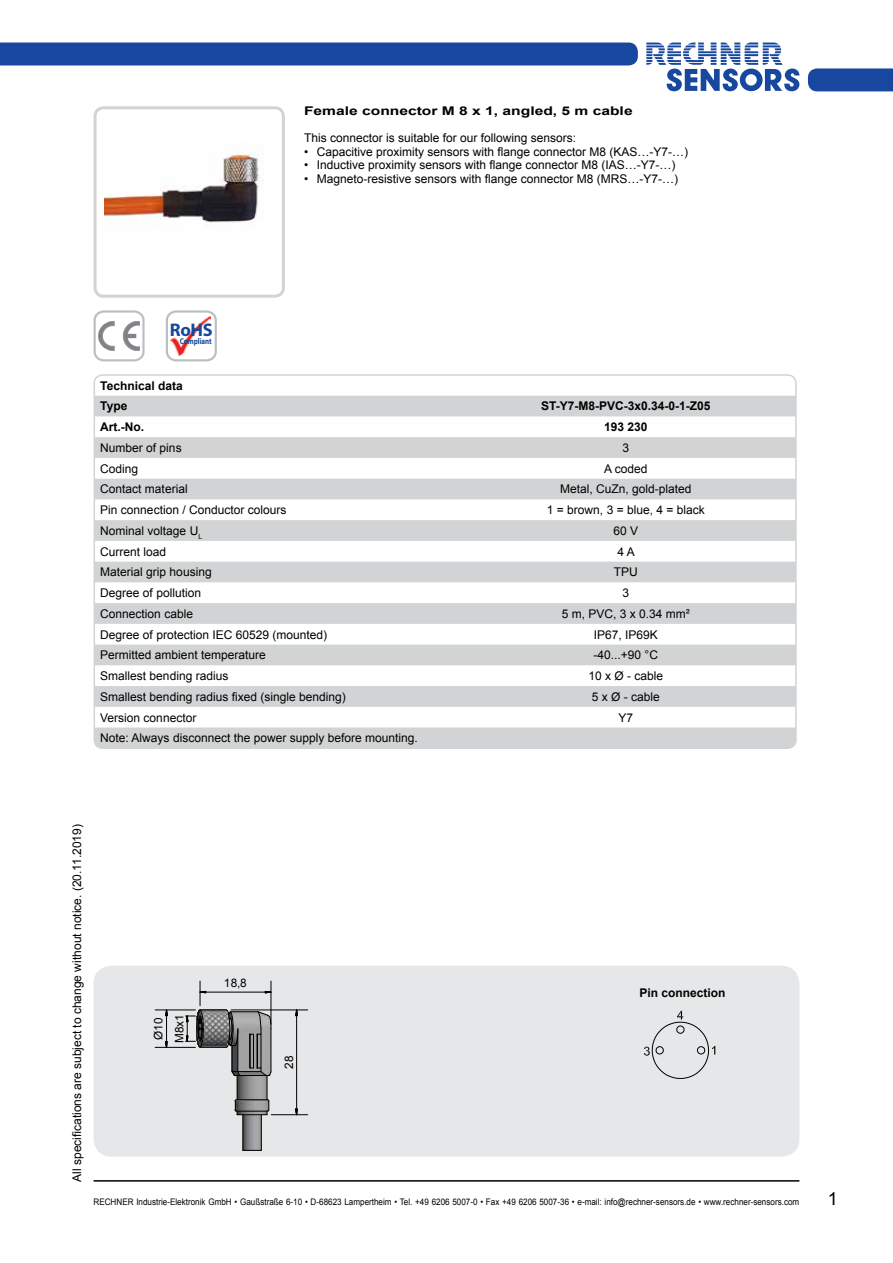
<style>
.page{position:relative;width:893px;height:1263px;background:#fff}
.page>*{position:absolute;margin:0;border:0;box-sizing:border-box;transform-origin:0 0}
.t1{font:700 18.3px "Myriad Pro";color:#17479e}
.t2{font:18px "Arial";color:#000}
.t3{font:12px "Arial";color:#000}
.t4{font:700 12px/20.7px "Arial";color:#000}
.t5{font:700 12px "Arial";color:#000;scale:1.3 1}
.t6{font:11.7px/21px "Arial";letter-spacing:-.015em;color:#000}
.t7{font:9px "Arial";color:#000;scale:.9 1}
.t8{font:700 8.4px "Myriad Pro";color:#17479e;scale:.82 1}
</style>
<div class="page">
<svg style="left:646px;top:43px;width:153px;height:48px"></svg>
<div style="left:808px;top:68px;width:85px;height:23px;background:#17479e"></div>
<hr style="left:94px;top:1180px;width:705px;height:1px;background:#000">
<div style="left:0;top:43px;width:638px;height:22px;background:#17479e"></div>
<div style="left:94px;top:966px;width:705px;height:191px;background:#e6e7e8;border-radius:18px"></div>
<div style="left:94px;top:310px;width:51px;height:51px;border:2px solid #bcbec0;border-radius:9px"></div>
<svg style="left:98px;top:321px;width:42px;height:30px"></svg>
<div style="left:166px;top:310px;width:51px;height:51px;border:2px solid #bcbec0;border-radius:9px"></div>
<img style="left:171px;top:316px;width:39px;height:40px">
<svg style="left:644px;top:1011px;width:71px;height:68px"></svg>
<div style="left:94px;top:106px;width:191px;height:192px;border:3px solid #d1d3d4;border-radius:9px"></div>
<img style="left:104px;top:144px;width:160px;height:82px">
<img style="left:236px;top:1115px;width:32px;height:35px">
<svg style="left:243px;top:1150px;width:18px;height:1px"></svg>
<hr style="left:261px;top:1115px;width:1px;height:35px;background:#000">
<hr style="left:242px;top:1115px;width:1px;height:35px;background:#000">
<svg style="left:165px;top:1010px;width:3px;height:37px"></svg>
<hr style="left:155px;top:1009px;width:40px;height:1px;background:#000">
<hr style="left:155px;top:1047px;width:40px;height:1px;background:#000">
<svg style="left:185px;top:981px;width:92px;height:134px"></svg>
<hr style="left:271px;top:981px;width:1px;height:43px;background:#000">
<svg style="left:295px;top:1010px;width:3px;height:17px"></svg>
<svg style="left:295px;top:1108px;width:3px;height:8px"></svg>
<hr style="left:296px;top:1016px;width:1px;height:93px;background:#000">
<hr style="left:271px;top:1114px;width:37px;height:1px;background:#000">
<hr style="left:231px;top:1009px;width:77px;height:1px;background:#000">
<svg style="left:94px;top:396px;width:700px;height:352px;fill:#d4d6d7"></svg>
<div style="left:94px;top:374px;width:703px;height:375px;border:2px solid #d1d3d4;border-radius:9px"></div>
<p class="t5" style="left:304px;top:103px;width:254px">Female connector M 8 x 1, angled, 5 m cable</p>
<p class="t3" style="left:304px;top:130px;width:274px">This connector is suitable for our following sensors:</p>
<p class="t3" style="left:304px;top:143px;width:386px">• Capacitive proximity sensors with flange connector M8 (KAS…-Y7-…)</p>
<p class="t3" style="left:304px;top:157px;width:373px">• Inductive proximity sensors with flange connector M8 (IAS…-Y7-…)</p>
<p class="t3" style="left:304px;top:170px;width:376px">• Magneto-resistive sensors with flange connector M8 (MRS…-Y7-…)</p>
<h1 class="t1" style="left:170px;top:318px;width:44px">RoHS</h1>
<p class="t8" style="left:180px;top:335px;width:41px">Compliant</p>
<p class="t4" style="left:100px;top:375px;width:84px">Technical data<br>Type</p>
<p class="t4" style="left:541px;top:396px;width:171px">ST-Y7-M8-PVC-3x0.34-0-1-Z05</p>
<p class="t4" style="left:100px;top:417px;width:45px">Art.-No.</p>
<p class="t4" style="left:604px;top:417px;width:45px">193 230</p>
<p class="t3" style="left:100px;top:440px;width:83px">Number of pins</p>
<p class="t3" style="left:622px;top:440px;width:8px">3</p>
<p class="t3" style="left:100px;top:461px;width:40px">Coding</p>
<p class="t3" style="left:604px;top:461px;width:45px">A coded</p>
<p class="t3" style="left:100px;top:481px;width:89px">Contact material</p>
<p class="t3" style="left:560px;top:481px;width:133px">Metal, CuZn, gold-plated</p>
<p class="t3" style="left:100px;top:502px;width:188px">Pin connection / Conductor colours</p>
<p class="t3" style="left:547px;top:502px;width:159px">1 = brown, 3 = blue, 4 = black</p>
<p class="t3" style="left:100px;top:523px;width:103px">Nominal voltage U<sub>L</sub></p>
<p class="t3" style="left:613px;top:523px;width:26px">60 V</p>
<p class="t3" style="left:100px;top:543px;width:68px">Current load</p>
<p class="t3" style="left:617px;top:543px;width:19px">4A</p>
<p class="t3" style="left:100px;top:564px;width:113px">Material grip housing</p>
<p class="t3" style="left:614px;top:564px;width:25px">TPU</p>
<p class="t3" style="left:100px;top:585px;width:102px">Degree of pollution</p>
<p class="t3" style="left:622px;top:585px;width:8px">3</p>
<p class="t3" style="left:100px;top:606px;width:94px">Connection cable</p>
<p class="t3" style="left:562px;top:606px;width:130px">5 m, PVC, 3 x 0.34 mm²</p>
<p class="t3" style="left:100px;top:626px;width:228px">Degree of protection IEC 60529 (mounted)</p>
<p class="t3" style="left:594px;top:626px;width:66px">IP67, IP69K</p>
<p class="t3" style="left:100px;top:647px;width:167px">Permitted ambient temperature</p>
<p class="t3" style="left:594px;top:647px;width:66px">-40...+90 °C</p>
<p class="t3" style="left:100px;top:668px;width:130px">Smallest bending radius</p>
<p class="t3" style="left:588px;top:668px;width:76px">10 x Ø - cable</p>
<p class="t3" style="left:100px;top:689px;width:247px">Smallest bending radius fixed (single bending)</p>
<p class="t3" style="left:592px;top:689px;width:70px">5 x Ø - cable</p>
<p class="t3" style="left:100px;top:709px;width:98px">Version connector</p>
<p class="t3" style="left:618px;top:709px;width:16px">Y7</p>
<p class="t3" style="left:100px;top:730px;width:319px">Note: Always disconnect the power supply before mounting.</p>
<p class="t3" style="left:69px;top:1181px;width:359px;rotate:-90deg">All specifications are subject to change without notice. (20.11.2019)</p>
<p class="t6" style="left:148px;top:1043px;width:30px;rotate:-90deg">Ø10<br>M8x1</p>
<p class="t6" style="left:224px;top:973px;width:25px">18,8</p>
<p class="t6" style="left:279px;top:1069px;width:14px;rotate:-90deg">28</p>
<p class="t4" style="left:639px;top:982px;width:88px">Pin connection</p>
<p class="t7" style="left:94px;top:1196px;width:786px">RECHNER Industrie-Elektronik GmbH • Gaußstraße 6-10 • D-68623 Lampertheim • Tel. +49 6206 5007-0 • Fax +49 6206 5007-36 • e-mail: info@rechner-sensors.de • www.rechner-sensors.com</p>
<h2 class="t2" style="left:828px;top:1187px;width:12px">1</h2>
</div>
